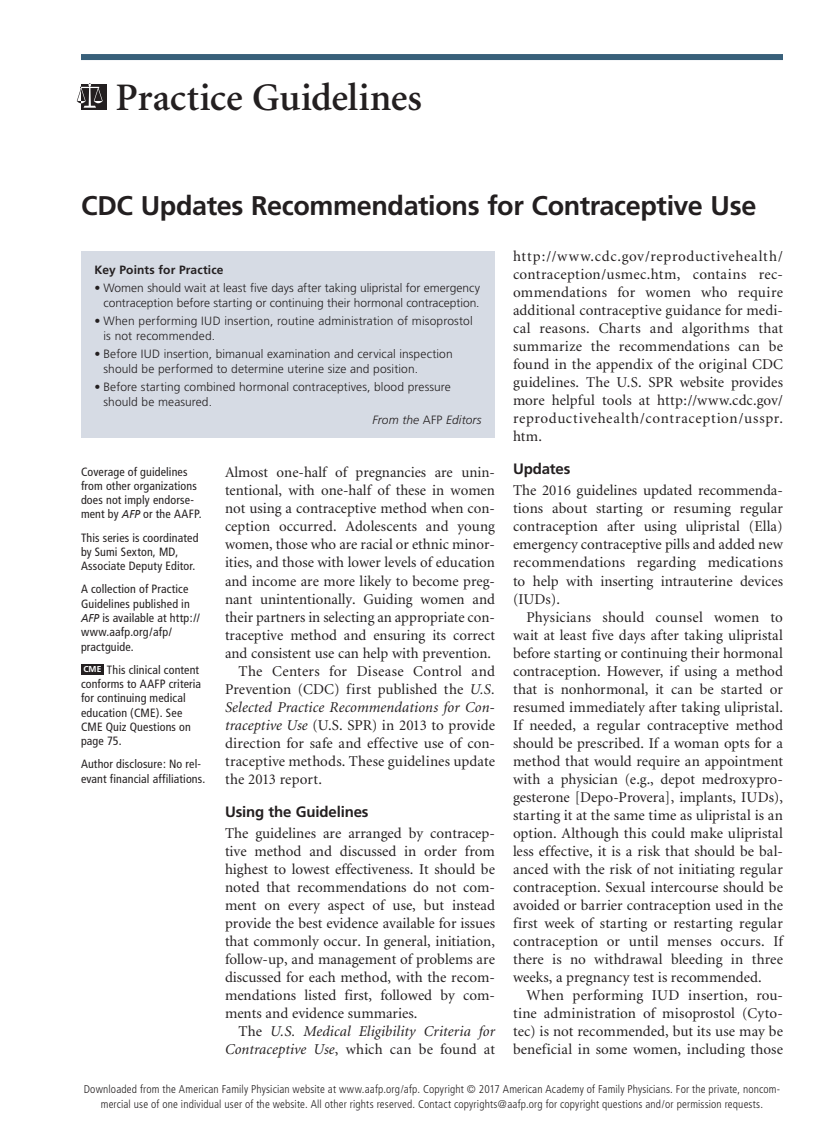
<style>
.page{position:relative;width:837px;height:1135px;background:#fff}
.page>*{position:absolute;margin:0;border:0;box-sizing:border-box;transform-origin:0 0}
.t1{font:600 39px "Minion";color:#231f20}
.article_title{font:700 27px "Frutiger";letter-spacing:-.015em;color:#231f20}
.body_text{font:15px/18px "Minion";letter-spacing:.01em;color:#231f20;text-align:justify}
.body_noindent{font:15px/18px "Minion";color:#231f20;text-align:justify}
.body_text-2{font:italic 15px/18px "Minion";letter-spacing:.01em;color:#231f20;text-align:right}
.head1{font:700 15px "Frutiger";letter-spacing:-.01em;color:#231f20}
.t2{font:italic 12.75px "Minion";color:#231f20}
.t3{font:italic 600 12.75px "Minion";letter-spacing:.005em;color:#231f20}
.t4{font:12.75px "Minion";letter-spacing:.03em;color:#231f20}
.table_data{font:300 12px/15px "Frutiger";letter-spacing:.005em;color:#231f20}
.blurb{font:condensed 12px/14.2px "Frutiger";letter-spacing:.01em;color:#231f20}
.table_data-2{font:700 12px "Frutiger";letter-spacing:.01em;color:#231f20}
.table_data-3{font:italic 300 12px "Frutiger";letter-spacing:.005em;color:#231f20}
.copyright{font:300 condensed 11.25px/15px "Frutiger";letter-spacing:.015em;color:#231f20;text-align:center}
.t5{font:700 8.55px "Frutiger";color:#fff}
.s1{font-style:normal}
.s2{font-style:italic;font-stretch:normal;font-size:11.4px}
.s3{font-style:italic}
.s4{font-family:"Frutiger";font-weight:700;font-style:normal;font-size:15px}
</style>
<div class="page">
<div style="left:81px;top:54px;width:702px;height:6px;background:#38607a"></div>
<div style="left:81px;top:85px;width:26px;height:25px;background:#231f20"></div>
<svg style="left:77px;top:84px;width:26px;height:24px"></svg>
<div style="left:81px;top:663px;width:23px;height:11px;background:#231f20"></div>
<div style="left:81px;top:251px;width:414px;height:186px;background:#d6dbe4"></div>
<h1 class="t1" style="left:116px;top:77px;width:308px">Practice Guidelines</h1>
<p class="article_title" style="left:81px;top:190px;width:677px">CDC Updates Recommendations for Contraceptive Use</p>
<p class="table_data-2" style="left:94px;top:263px;width:131px">Key Points for Practice</p>
<p class="table_data" style="left:94px;top:280px;width:387px;text-align:right">• Women should wait at least five days after taking ulipristal for emergency contraception before starting or continuing their hormonal contraception.</p>
<p class="table_data" style="left:104px;top:313px;width:371px;text-indent:-9px">• When performing IUD insertion, routine administration of misoprostol is not recommended.</p>
<p class="table_data" style="left:104px;top:346px;width:351px;text-indent:-9px">• Before IUD insertion, bimanual examination and cervical inspection should be performed to determine uterine size and position.</p>
<p class="table_data" style="left:104px;top:379px;width:349px;text-indent:-9px">• Before starting combined hormonal contraceptives, blood pressure should be measured.</p>
<p class="table_data-3" style="left:373px;top:413px;width:110px">From the <span class="s1">AFP</span> Editors</p>
<p class="blurb" style="left:81px;top:464px;width:122px">Coverage of guidelines from other organizations does not imply endorse&shy;ment by <span class="s2">AFP</span> or the AAFP.</p>
<p class="blurb" style="left:81px;top:530px;width:119px">This series is coordinated by Sumi Sexton, MD,<br>Associate Deputy Editor.</p>
<p class="blurb" style="left:81px;top:582px;width:121px">A collection of Practice<br>Guidelines published in<br><span class="s2">AFP</span> is available at http:// www.aafp.org/afp/ practguide.</p>
<p class="t5" style="left:83px;top:664px;width:20px">CME</p>
<p class="blurb" style="left:81px;top:662px;width:122px;text-indent:26px">This clinical content conforms to AAFP criteria for continuing medical education (CME). See<br>CME Quiz Questions on page 75.</p>
<p class="blurb" style="left:81px;top:757px;width:126px">Author disclosure: No rel&shy;evant financial affiliations.</p>
<p class="body_noindent" style="left:225px;top:464px;width:272px">Almost one-half of pregnancies are unin&shy;tentional, with one-half of these in women not using a contraceptive method when con&shy;ception occurred. Adolescents and young women, those who are racial or ethnic minor&shy;ities, and those with lower levels of education and income are more likely to become preg&shy;nant unintentionally. Guiding women and their partners in selecting an appropriate con&shy;traceptive method and ensuring its correct and consistent use can help with prevention.</p>
<p class="body_text" style="left:225px;top:662px;width:272px;text-indent:14px">The Centers for Disease Control and Prevention (CDC) first published the <span class="s3">U.S.<br>Selected Practice Recommendations for Con&shy;traceptive Use</span> (U.S. SPR) in 2013 to provide direction for safe and effective use of con&shy;traceptive methods. These guidelines update the 2013 report.</p>
<p class="head1" style="left:225px;top:802px;width:145px">Using the Guidelines</p>
<p class="body_noindent" style="left:225px;top:824px;width:272px">The guidelines are arranged by contracep&shy;tive method and discussed in order from highest to lowest effectiveness. It should be noted that recommendations do not com&shy;ment on every aspect of use, but instead provide the best evidence available for issues that commonly occur. In general, initiation, follow-up, and management of problems are discussed for each method, with the recom&shy;mendations listed first, followed by com&shy;ments and evidence summaries.</p>
<p class="body_text-2" style="left:225px;top:1022px;width:272px"><span class="s1">The</span> U.S. Medical Eligibility Criteria for<br>Contraceptive Use<span class="s1">, which can be found at</span></p>
<p class="body_text" style="left:513px;top:248px;width:272px">http://www.cdc.gov/reproductivehealth/ contraception/usmec.htm, contains rec&shy;ommendations for women who require additional contraceptive guidance for medi&shy;cal reasons. Charts and algorithms that summarize the recommendations can be found in the appendix of the original CDC guidelines. The U.S. SPR website provides more helpful tools at http://www.cdc.gov/ reproductivehealth/contraception/usspr. htm.</p>
<p class="head1" style="left:513px;top:460px;width:59px">Updates</p>
<p class="body_noindent" style="left:513px;top:482px;width:272px">The 2016 guidelines updated recommenda&shy;tions about starting or resuming regular contraception after using ulipristal (Ella) emergency contraceptive pills and added new recommendations regarding medications to help with inserting intrauterine devices (IUDs).</p>
<p class="body_text" style="left:513px;top:608px;width:272px;text-indent:14px">Physicians should counsel women to wait at least five days after taking ulipristal before starting or continuing their hormonal contraception. However, if using a method that is nonhormonal, it can be started or resumed immediately after taking ulipristal.<br>If needed, a regular contraceptive method should be prescribed. If a woman opts for a method that would require an appointment with a physician (e.g., depot medroxypro&shy;gesterone [Depo-Provera], implants, IUDs), starting it at the same time as ulipristal is an option. Although this could make ulipristal less effective, it is a risk that should be bal&shy;anced with the risk of not initiating regular contraception. Sexual intercourse should be avoided or barrier contraception used in the first week of starting or restarting regular contraception or until menses occurs. If there is no withdrawal bleeding in three weeks, a pregnancy test is recommended.</p>
<p class="body_text" style="left:513px;top:986px;width:272px;text-indent:14px">When performing IUD insertion, rou&shy;tine administration of misoprostol (Cyto&shy;tec) is not recommended, but its use may be beneficial in some women, including those</p>
<p class="t2" style="left:81px;top:1080px;width:208px">January 15, 2017 ◆ Volume 95, Number 2</p>
<p class="t4" style="left:384px;top:1080px;width:97px">www.aafp.org/afp</p>
<p class="t3" style="left:610px;top:1080px;width:174px">American Family Physician <span class="s4">125</span></p>
<p class="copyright" style="left:84px;top:1081px;width:698px">Downloaded from the American Family Physician website at www.aafp.org/afp. Copyright © 2017 American Academy of Family Physicians. For the private, noncom&shy;mercial use of one individual user of the website. All other rights reserved. Contact copyrights@aafp.org for copyright questions and/or permission requests.</p>
</div>
